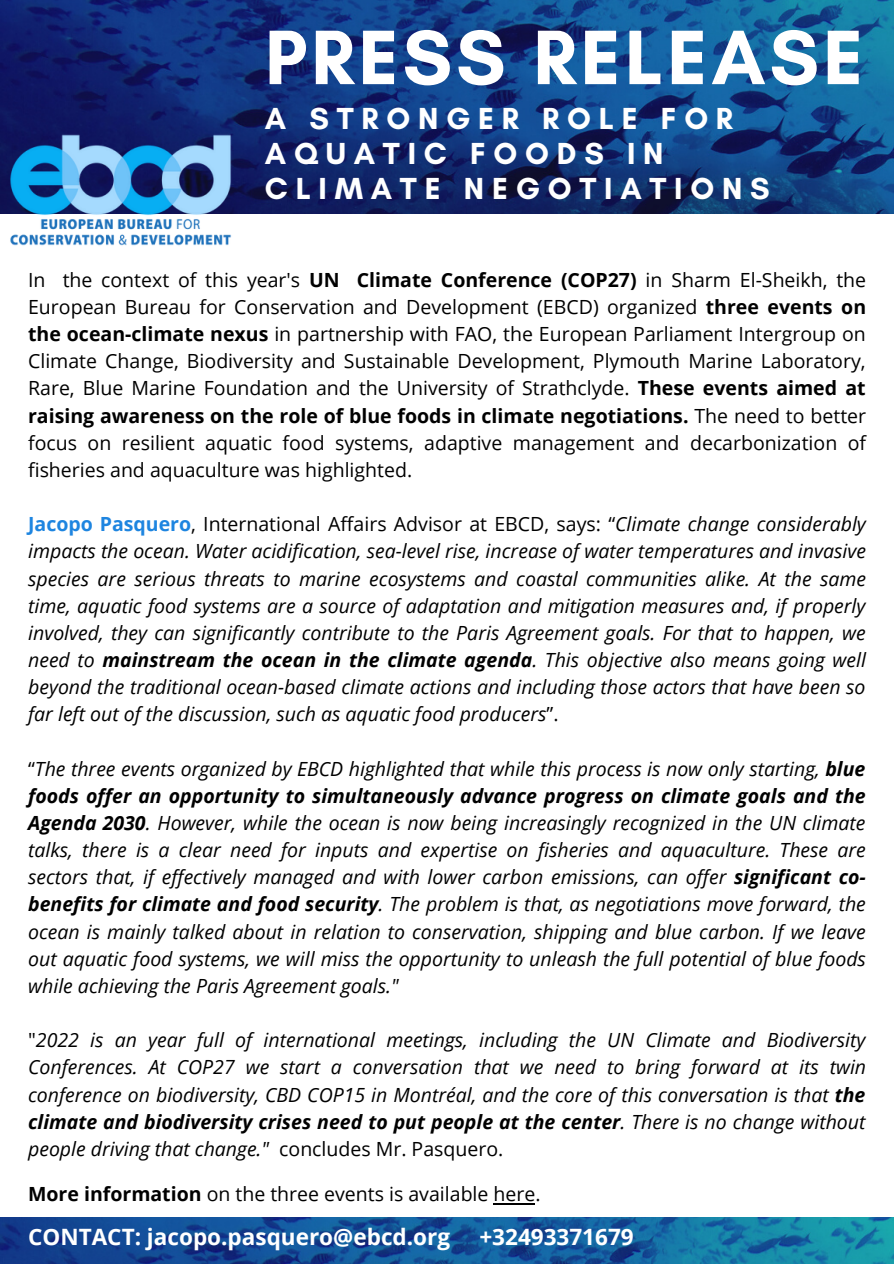
<style>
.page{position:relative;width:894px;height:1264px;background:#fff}
.page>*{position:absolute;margin:0;border:0;box-sizing:border-box;transform-origin:0 0}
.t1{font:700 78.6px "Glacial Indifference";letter-spacing:.05em;color:#fff}
.t2{font:700 31.05px/35px "Glacial Indifference";letter-spacing:.25em;color:#fff}
.t3{font:700 22.5px "Open Sans";color:#fff}
.t4{font:italic 19.5px/27.2px "Open Sans";color:#000;text-align:justify}
.t5{font:19.5px/27.2px "Open Sans";color:#000;text-align:justify}
.s1{font-weight:700}
.s2{font-weight:700;font-style:normal;color:#1e85e0}
.s3{font-style:normal}
</style>
<div class="page">
<img style="left:0;top:0;width:893px;height:214px">
<img style="left:0;top:118px;width:248px;height:128px">
<img style="left:0;top:1217px;width:893px;height:46px">
<hr style="left:493px;top:1203px;width:42px;height:1px;background:#000">
<h1 class="t1" style="left:265px;top:9px;width:600px">PRESS RELEASE</h1>
<h2 class="t2" style="left:265px;top:101px;width:506px">A STRONGER ROLE FOR<br>AQUATIC FOODS IN<br>CLIMATE NEGOTIATIONS</h2>
<p class="t5" style="left:28px;top:265px;width:839px">In the context of this year's <span class="s1">UN Climate Conference (COP27)</span> in Sharm El-Sheikh, the European Bureau for Conservation and Development (EBCD) organized <span class="s1">three events on the ocean-climate nexus</span> in partnership with FAO, the European Parliament Intergroup on Climate Change, Biodiversity and Sustainable Development, Plymouth Marine Laboratory, Rare, Blue Marine Foundation and the University of Strathclyde. <span class="s1">These events aimed at raising awareness on the role of blue foods in climate negotiations.</span> The need to better focus on resilient aquatic food systems, adaptive management and decarbonization of fisheries and aquaculture was highlighted.</p>
<p class="t4" style="left:28px;top:510px;width:839px"><span class="s2">Jacopo Pasquero</span><span class="s3">, International Affairs Advisor at EBCD, says: “</span>Climate change considerably impacts the ocean. Water acidification, sea-level rise, increase of water temperatures and invasive species are serious threats to marine ecosystems and coastal communities alike. At the same time, aquatic food systems are a source of adaptation and mitigation measures and, if properly involved, they can significantly contribute to the Paris Agreement goals. For that to happen, we need to <span class="s1">mainstream the ocean in the climate agenda</span>. This objective also means going well beyond the traditional ocean-based climate actions and including those actors that have been so far left out of the discussion, such as aquatic food producers<span class="s3">”.</span></p>
<p class="t4" style="left:28px;top:754px;width:839px"><span class="s3">“</span>The three events organized by EBCD highlighted that while this process is now only starting, <span class="s1">blue foods offer an opportunity to simultaneously advance progress on climate goals and the Agenda 2030</span>. However, while the ocean is now being increasingly recognized in the UN climate talks, there is a clear need for inputs and expertise on fisheries and aquaculture. These are sectors that, if effectively managed and with lower carbon emissions, can offer <span class="s1">significant co&shy;benefits for climate and food security</span>. The problem is that, as negotiations move forward, the ocean is mainly talked about in relation to conservation, shipping and blue carbon. If we leave out aquatic food systems, we will miss the opportunity to unleash the full potential of blue foods while achieving the Paris Agreement goals."</p>
<p class="t4" style="left:28px;top:1026px;width:839px"><span class="s3">"</span>2022 is an year full of international meetings, including the UN Climate and Biodiversity Conferences. At COP27 we start a conversation that we need to bring forward at its twin conference on biodiversity, CBD COP15 in Montréal, and the core of this conversation is that <span class="s1">the climate and biodiversity crises need to put people at the center</span>. There is no change without people driving that change." <span class="s3">concludes Mr. Pasquero.</span></p>
<p class="t5" style="left:28px;top:1180px;width:514px"><span class="s1">More information</span> on the three events is available here.</p>
<p class="t3" style="left:28px;top:1221px;width:423px">CONTACT: jacopo.pasquero@ebcd.org</p>
<p class="t3" style="left:479px;top:1221px;width:156px">+32493371679</p>
</div>
